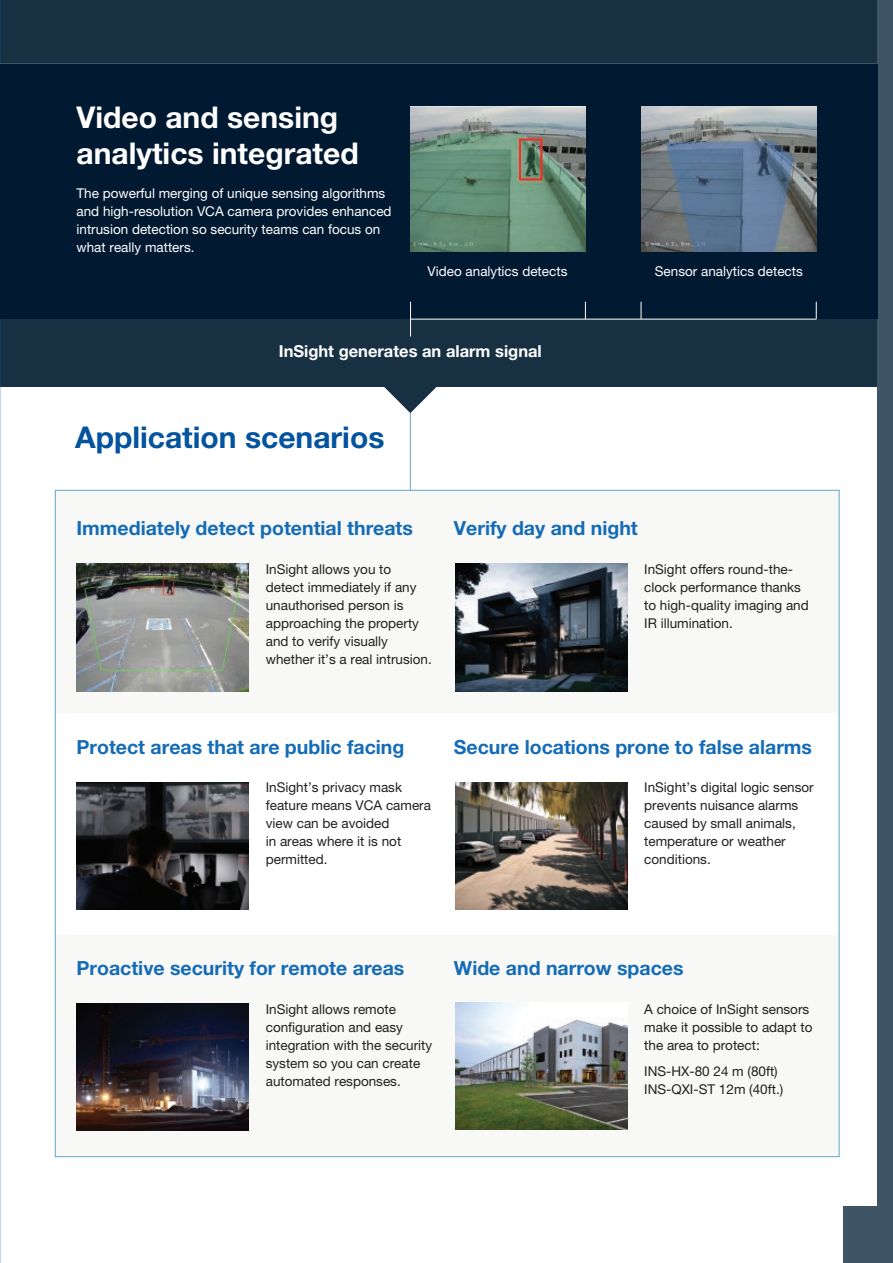
<style>
.page{position:relative;width:893px;height:1263px;background:#fff}
.page>*{position:absolute;margin:0;border:0;box-sizing:border-box;transform-origin:0 0}
.t1{font:700 30px/36px "Helvetica Neue LT Pro";color:#fff}
.t2{font:700 30px "Helvetica Neue LT Pro";color:#03539e}
.t3{font:700 19.5px "Helvetica Neue LT Pro";color:#156cb6}
.t4{font:700 16.5px "Helvetica Neue LT Pro";color:#fff}
.t5{font:13.5px/18px "Helvetica Neue LT Pro";color:#231f20}
.t6{font:13.5px/18px "Helvetica Neue LT Pro";color:#fff}
</style>
<div class="page">
<div style="left:55px;top:490px;width:784px;height:222px;background:#f8f8f7"></div>
<div style="left:55px;top:935px;width:784px;height:222px;background:#f8f8f7"></div>
<hr style="left:410px;top:412px;width:1px;height:78px;background:#5ea7c6">
<svg style="left:380px;top:386px;width:60px;height:27px"></svg>
<div style="left:0;top:0;width:893px;height:386px;background:#173143"></div>
<div style="left:843px;top:1207px;width:35px;height:56px;background:#3f5464"></div>
<hr style="left:0;top:64px;width:893px;height:1px;background:#fff">
<img style="left:77px;top:563px;width:172px;height:128px">
<img style="left:455px;top:563px;width:172px;height:128px">
<img style="left:77px;top:782px;width:172px;height:128px">
<img style="left:455px;top:782px;width:172px;height:128px">
<img style="left:455px;top:1002px;width:172px;height:128px">
<div style="left:877px;top:0;width:16px;height:1263px;background:#3f5464"></div>
<div style="left:0;top:65px;width:877px;height:254px;background:#021a31"></div>
<img style="left:410px;top:107px;width:175px;height:145px">
<img style="left:641px;top:106px;width:175px;height:146px">
<hr style="left:410px;top:302px;width:1px;height:34px;background:#fff">
<hr style="left:410px;top:319px;width:406px;height:1px;background:#fff">
<svg style="left:816px;top:302px;width:1px;height:17px"></svg>
<svg style="left:585px;top:302px;width:1px;height:17px"></svg>
<svg style="left:641px;top:302px;width:1px;height:17px"></svg>
<img style="left:77px;top:1003px;width:172px;height:128px">
<div style="left:519px;top:139px;width:23px;height:41px;border:2px solid #e9312a"></div>
<h1 class="t1" style="left:77px;top:99px;width:284px">Video and sensing analytics integrated</h1>
<p class="t6" style="left:77px;top:184px;width:317px">The powerful merging of unique sensing algorithms and high-resolution VCA camera provides enhanced intrusion detection so security teams can focus on what really matters.</p>
<p class="t6" style="left:428px;top:262px;width:141px">Video analytics detects</p>
<p class="t6" style="left:655px;top:262px;width:150px">Sensor analytics detects</p>
<p class="t4" style="left:279px;top:341px;width:265px">InSight generates an alarm signal</p>
<h1 class="t2" style="left:75px;top:419px;width:311px">Application scenarios</h1>
<h2 class="t3" style="left:77px;top:516px;width:338px">Immediately detect potential threats</h2>
<h2 class="t3" style="left:454px;top:516px;width:185px">Verify day and night</h2>
<p class="t5" style="left:266px;top:560px;width:168px">InSight allows you to detect immediately if any unauthorised person is approaching the property and to verify visually whether it’s a real intrusion.</p>
<p class="t5" style="left:644px;top:560px;width:166px">InSight offers round-the&shy;clock performance thanks to high-quality imaging and<br>IR illumination.</p>
<h2 class="t3" style="left:77px;top:735px;width:329px">Protect areas that are public facing</h2>
<h2 class="t3" style="left:454px;top:735px;width:360px">Secure locations prone to false alarms</h2>
<p class="t5" style="left:266px;top:778px;width:167px">InSight’s privacy mask feature means VCA camera view can be avoided<br>in areas where it is not permitted.</p>
<p class="t5" style="left:644px;top:778px;width:171px">InSight’s digital logic sensor prevents nuisance alarms caused by small animals, temperature or weather conditions.</p>
<h2 class="t3" style="left:77px;top:956px;width:329px">Proactive security for remote areas</h2>
<h2 class="t3" style="left:454px;top:956px;width:231px">Wide and narrow spaces</h2>
<p class="t5" style="left:266px;top:999px;width:168px">InSight allows remote configuration and easy integration with the security system so you can create automated responses.</p>
<p class="t5" style="left:644px;top:999px;width:170px">A choice of InSight sensors make it possible to adapt to the area to protect:</p>
<p class="t5" style="left:644px;top:1062px;width:141px">INS-HX-80 24 m (80ft)<br>INS-QXI-ST 12m (40ft.)</p>
</div>
